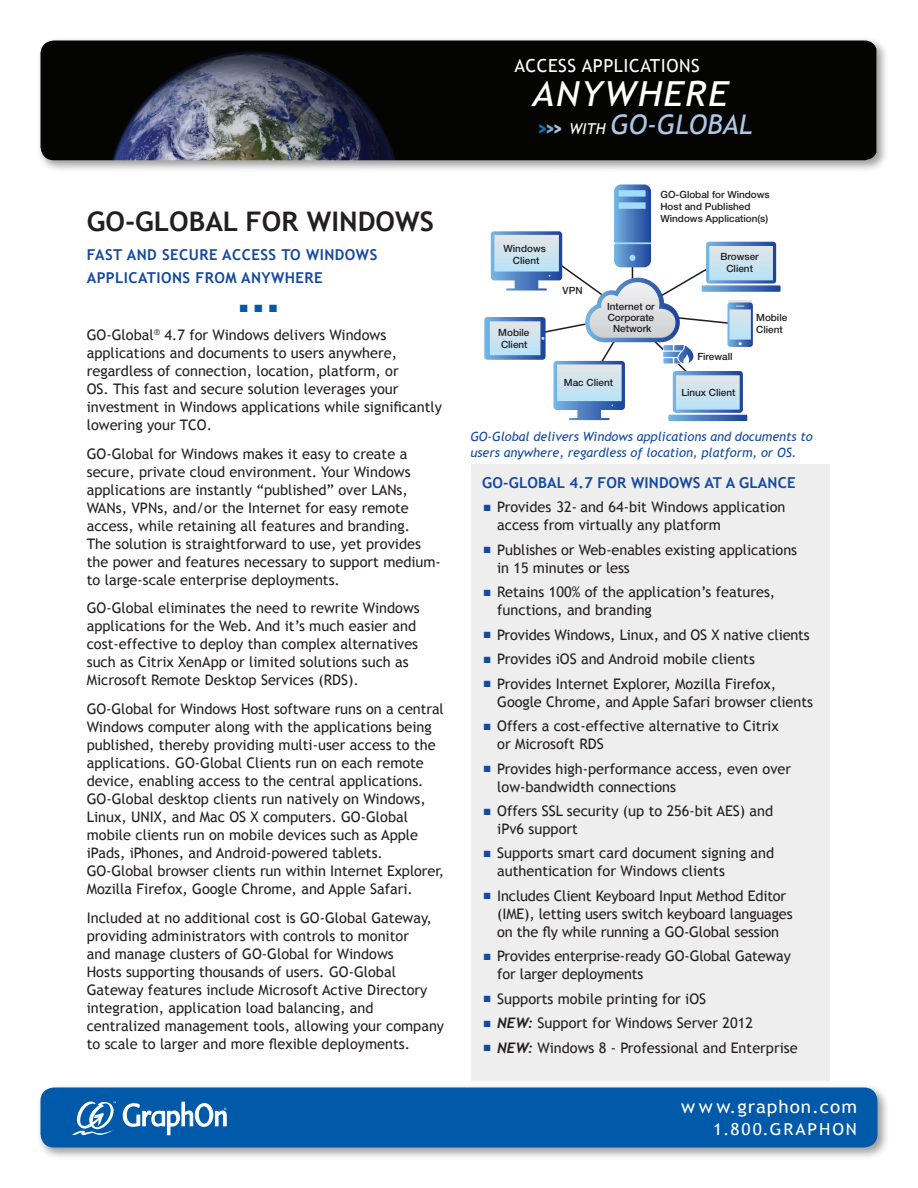
<style>
.page{position:relative;width:918px;height:1188px;background:#fff}
.page>*{position:absolute;margin:0;border:0;box-sizing:border-box;transform-origin:0 0}
.t1{font:italic 34.5px "Trebuchet MS";letter-spacing:.05em;color:#fff;scale:1.07 1}
.t2{font:700 27px "Trebuchet MS";color:#231f20}
.t3{font:italic 27px "Trebuchet MS";color:#adc7e7}
.t4{font:18px "Trebuchet MS";letter-spacing:.03em;color:#fff}
.t5{font:18px "Trebuchet MS";letter-spacing:.05em;color:#fff;scale:1.05 1}
.t6{font:16.5px "Trebuchet MS";letter-spacing:.11em;color:#fff;scale:1.05 1}
.blue_subhead_1{font:700 15px/22.5px "Trebuchet MS";letter-spacing:.03em;color:#13499f}
.blue_subhead_1-2{font:700 15px "Trebuchet MS";letter-spacing:.01em;color:#13499f}
.body_copy{font:14.55px/18px "Trebuchet MS";color:#231f20}
.body_copy_smaller{font:italic 12.75px/16.5px "Trebuchet MS";color:#13499f}
.body_copy-2{font:10.5px "Zapf Dingbats ITC";color:#0159a9}
.t7{font:500 9.9px/12px "Helvetica Neue";color:#231f20;text-align:center}
.s1{font-family:"Bauhaus 93";font-style:normal;font-size:15px;color:#0079c2}
.s2{font-family:"Bauhaus 93";font-style:normal;font-size:15px;color:#7aabdb}
.s3{font-family:"Bauhaus 93";font-style:normal;font-size:15px}
.s4{font-size:15px;color:#fff}
.s5{color:#13499f}
.s6{font-family:"Trebuchet";font-weight:700;font-style:italic}
</style>
<div class="page">
<div style="left:471px;top:465px;width:359px;height:616px;background:#eeeeef"></div>
<div style="left:37px;top:37px;width:852px;height:136px;background:#231f20;opacity:.45"></div>
<img style="left:40px;top:40px;width:836px;height:120px">
<svg style="left:484px;top:184px;width:297px;height:237px"></svg>
<div style="left:37px;top:1084px;width:853px;height:76px;background:#231f20;opacity:.45"></div>
<div style="left:40px;top:1088px;width:838px;height:60px;background:#0159a9;border-radius:14px"></div>
<svg style="left:123px;top:1102px;width:104px;height:33px"></svg>
<svg style="left:72px;top:1101px;width:44px;height:34px"></svg>
<p class="t2" style="left:87px;top:205px;width:349px">GO-GLOBAL FOR WINDOWS</p>
<p class="blue_subhead_1" style="left:87px;top:244px;width:292px">FAST AND SECURE ACCESS TO WINDOWS<br>APPLICATIONS FROM ANYWHERE</p>
<p class="body_copy-2" style="left:240px;top:304px;width:39px">■ ■ ■</p>
<p class="body_copy" style="left:87px;top:326px;width:357px">GO-Global<sup>®</sup> 4.7 for Windows delivers Windows applications and documents to users anywhere, regardless of connection, location, platform, or<br>OS. This fast and secure solution leverages your investment in Windows applications while significantly lowering your TCO.</p>
<p class="body_copy" style="left:87px;top:445px;width:356px">GO-Global for Windows makes it easy to create a secure, private cloud environment. Your Windows applications are instantly “published” over LANs, WANs, VPNs, and/or the Internet for easy remote access, while retaining all features and branding.<br>The solution is straightforward to use, yet provides the power and features necessary to support medium&shy;to large-scale enterprise deployments.</p>
<p class="body_copy" style="left:87px;top:599px;width:334px">GO-Global eliminates the need to rewrite Windows applications for the Web. And it’s much easier and cost-effective to deploy than complex alternatives such as Citrix XenApp or limited solutions such as Microsoft Remote Desktop Services (RDS).</p>
<p class="body_copy" style="left:87px;top:700px;width:359px">GO-Global for Windows Host software runs on a central Windows computer along with the applications being published, thereby providing multi-user access to the applications. GO-Global Clients run on each remote device, enabling access to the central applications.<br>GO-Global desktop clients run natively on Windows, Linux, UNIX, and Mac OS X computers. GO-Global mobile clients run on mobile devices such as Apple iPads, iPhones, and Android-powered tablets.<br>GO-Global browser clients run within Internet Explorer, Mozilla Firefox, Google Chrome, and Apple Safari.</p>
<p class="body_copy" style="left:87px;top:909px;width:359px">Included at no additional cost is GO-Global Gateway, providing administrators with controls to monitor<br>and manage clusters of GO-Global for Windows<br>Hosts supporting thousands of users. GO-Global Gateway features include Microsoft Active Directory integration, application load balancing, and centralized management tools, allowing your company to scale to larger and more flexible deployments.</p>
<p class="t4" style="left:514px;top:55px;width:187px">ACCESS APPLICATIONS</p>
<p class="t1" style="left:532px;top:74px;width:185px">ANYWHERE</p>
<p class="t3" style="left:539px;top:109px;width:215px"><span class="s1">&gt;</span><span class="s2">&gt;</span><span class="s3">&gt;</span> <span class="s4">WITH</span> GO-GLOBAL</p>
<p class="t7" style="left:504px;top:242px;width:44px">Windows<br>Client</p>
<p class="t7" style="left:498px;top:326px;width:33px;text-align:left">Mobile<br>Client</p>
<p class="t7" style="left:660px;top:188px;width:111px;text-align:left">GO-Global for Windows<br>Host and Published<br>Windows Application(s)</p>
<p class="t7" style="left:563px;top:285px;width:21px">VPN</p>
<p class="t7" style="left:607px;top:301px;width:49px;line-height:10.6px">Internet or<br>Corporate<br>Network</p>
<p class="t7" style="left:564px;top:377px;width:51px">Mac Client</p>
<p class="t7" style="left:721px;top:251px;width:40px">Browser<br>Client</p>
<p class="t7" style="left:697px;top:350px;width:37px">Firewall</p>
<p class="t7" style="left:681px;top:386px;width:56px">Linux Client</p>
<p class="t7" style="left:756px;top:312px;width:33px;text-align:left">Mobile<br>Client</p>
<p class="body_copy_smaller" style="left:470px;top:428px;width:344px">GO-Global delivers Windows applications and documents to users anywhere, regardless of location, platform, or OS.</p>
<p class="blue_subhead_1-2" style="left:482px;top:473px;width:315px">GO-GLOBAL 4.7 FOR WINDOWS AT A GLANCE</p>
<p class="body_copy" style="left:497px;top:498px;width:290px;text-indent:-14px"><span class="s5">■</span> Provides 32- and 64-bit Windows application access from virtually any platform</p>
<p class="body_copy" style="left:497px;top:541px;width:301px;text-indent:-14px"><span class="s5">■</span> Publishes or Web-enables existing applications in 15 minutes or less</p>
<p class="body_copy" style="left:497px;top:583px;width:280px;text-indent:-14px"><span class="s5">■</span> Retains 100% of the application’s features, functions, and branding</p>
<p class="body_copy" style="left:484px;top:626px;width:328px"><span class="s5">■</span> Provides Windows, Linux, and OS X native clients</p>
<p class="body_copy" style="left:484px;top:650px;width:273px"><span class="s5">■</span> Provides iOS and Android mobile clients</p>
<p class="body_copy" style="left:497px;top:675px;width:317px;text-indent:-14px"><span class="s5">■</span> Provides Internet Explorer, Mozilla Firefox,<br>Google Chrome, and Apple Safari browser clients</p>
<p class="body_copy" style="left:497px;top:717px;width:283px;text-indent:-14px"><span class="s5">■</span> Offers a cost-effective alternative to Citrix or Microsoft RDS</p>
<p class="body_copy" style="left:497px;top:760px;width:295px;text-indent:-14px"><span class="s5">■</span> Provides high-performance access, even over low-bandwidth connections</p>
<p class="body_copy" style="left:497px;top:802px;width:278px;text-indent:-14px"><span class="s5">■</span> Offers SSL security (up to 256-bit AES) and iPv6 support</p>
<p class="body_copy" style="left:497px;top:845px;width:278px;text-indent:-14px"><span class="s5">■</span> Supports smart card document signing and authentication for Windows clients</p>
<p class="body_copy" style="left:497px;top:887px;width:297px;text-indent:-14px"><span class="s5">■</span> Includes Client Keyboard Input Method Editor (IME), letting users switch keyboard languages on the fly while running a GO-Global session</p>
<p class="body_copy" style="left:497px;top:948px;width:295px;text-indent:-14px"><span class="s5">■</span> Provides enterprise-ready GO-Global Gateway for larger deployments</p>
<p class="body_copy" style="left:484px;top:990px;width:224px"><span class="s5">■</span> Supports mobile printing for iOS</p>
<p class="body_copy" style="left:484px;top:1014px;width:271px"><span class="s5">■</span> <span class="s6">NEW:</span> Support for Windows Server 2012</p>
<p class="body_copy" style="left:484px;top:1039px;width:315px"><span class="s5">■</span> <span class="s6">NEW:</span> Windows 8 - Professional and Enterprise</p>
<p class="t5" style="left:681px;top:1096px;width:169px">w w w.graphon.com</p>
<p class="t6" style="left:713px;top:1120px;width:139px">1.800.GRAPHON</p>
</div>
